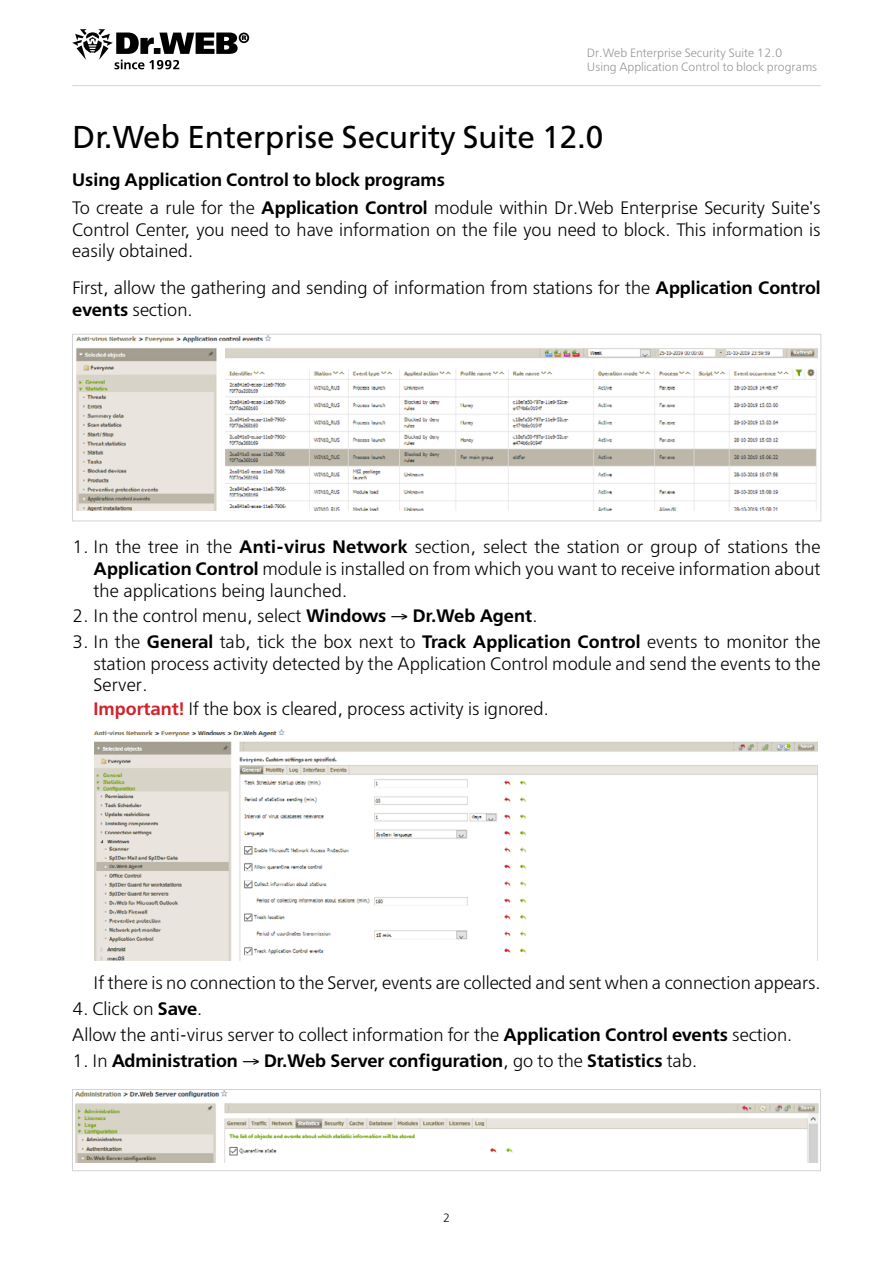
<style>
.page{position:relative;width:893px;height:1263px;background:#fff}
.page>*{position:absolute;margin:0;border:0;box-sizing:border-box;transform-origin:0 0}
.t1{font:31.5px "Free Set";color:#000}
.t2{font:300 18px/21.6px "Free Set";color:#000}
.t3{font:600 18px "Free Set";color:#000}
.t4{font:300 12px/14.4px "Free Set";color:#939598}
.t5{font:300 12px "Free Set";color:#000}
.s1{font-weight:600}
.s2{font-weight:600;color:#d2232a}
.s3{font-weight:300}
</style>
<div class="page">
<svg style="left:72px;top:29px;width:177px;height:40px"></svg>
<hr style="left:72px;top:85px;width:749px;height:1px;background:#d1d3d4">
<img style="left:76px;top:336px;width:742px;height:174px">
<div style="left:72px;top:334px;width:749px;height:187px;border:1px solid #d1d3d4"></div>
<img style="left:94px;top:729px;width:724px;height:232px">
<img style="left:75px;top:1091px;width:744px;height:71px">
<div style="left:72px;top:1089px;width:749px;height:82px;border:1px solid #d1d3d4"></div>
<p class="t4" style="left:587px;top:45px;width:232px">Dr.Web Enterprise Security Suite 12.0<br>Using Application Control to block programs</p>
<h1 class="t1" style="left:72px;top:116px;width:533px">Dr.Web Enterprise Security Suite 12.0</h1>
<p class="t2" style="left:72px;top:166px;width:750px;line-height:27.9px"><span class="s1">Using Application Control to block programs<br></span>To create a rule for the <span class="s1">Application Control</span> module within Dr.Web Enterprise Security Suite's</p>
<p class="t2" style="left:72px;top:219px;width:750px">Control Center, you need to have information on the file you need to block. This information is easily obtained.</p>
<p class="t2" style="left:72px;top:277px;width:750px">First, allow the gathering and sending of information from stations for the <span class="s1">Application Control events</span> section.</p>
<p class="t2" style="left:94px;top:536px;width:729px;text-align:justify;text-indent:-21px">1. In the tree in the <span class="s1">Anti-virus Network</span> section, select the station or group of stations the <span class="s1">Application Control</span> module is installed on from which you want to receive information about the applications being launched.</p>
<p class="t2" style="left:72px;top:605px;width:467px">2. In the control menu, select <span class="s1">Windows</span> → <span class="s1">Dr.Web Agent</span>.</p>
<p class="t2" style="left:94px;top:631px;width:729px;text-align:justify;text-indent:-21px">3. In the <span class="s1">General</span> tab, tick the box next to <span class="s1">Track Application Control</span> events to monitor the station process activity detected by the Application Control module and send the events to the Server.</p>
<p class="t2" style="left:94px;top:698px;width:457px"><span class="s2">Important!</span> If the box is cleared, process activity is ignored.</p>
<p class="t2" style="left:94px;top:972px;width:729px">If there is no connection to the Server, events are collected and sent when a connection appears.</p>
<p class="t2" style="left:72px;top:996px;width:722px;line-height:25.8px">4. Click on <span class="s1">Save</span>.<br>Allow the anti-virus server to collect information for the <span class="s1">Application Control events</span> section.</p>
<p class="t3" style="left:72px;top:1048px;width:626px"><span class="s3">1. In</span> Administration → Dr.Web Server configuration<span class="s3">, go to the</span> Statistics <span class="s3">tab.</span></p>
<p class="t5" style="left:443px;top:1210px;width:9px">2</p>
</div>
